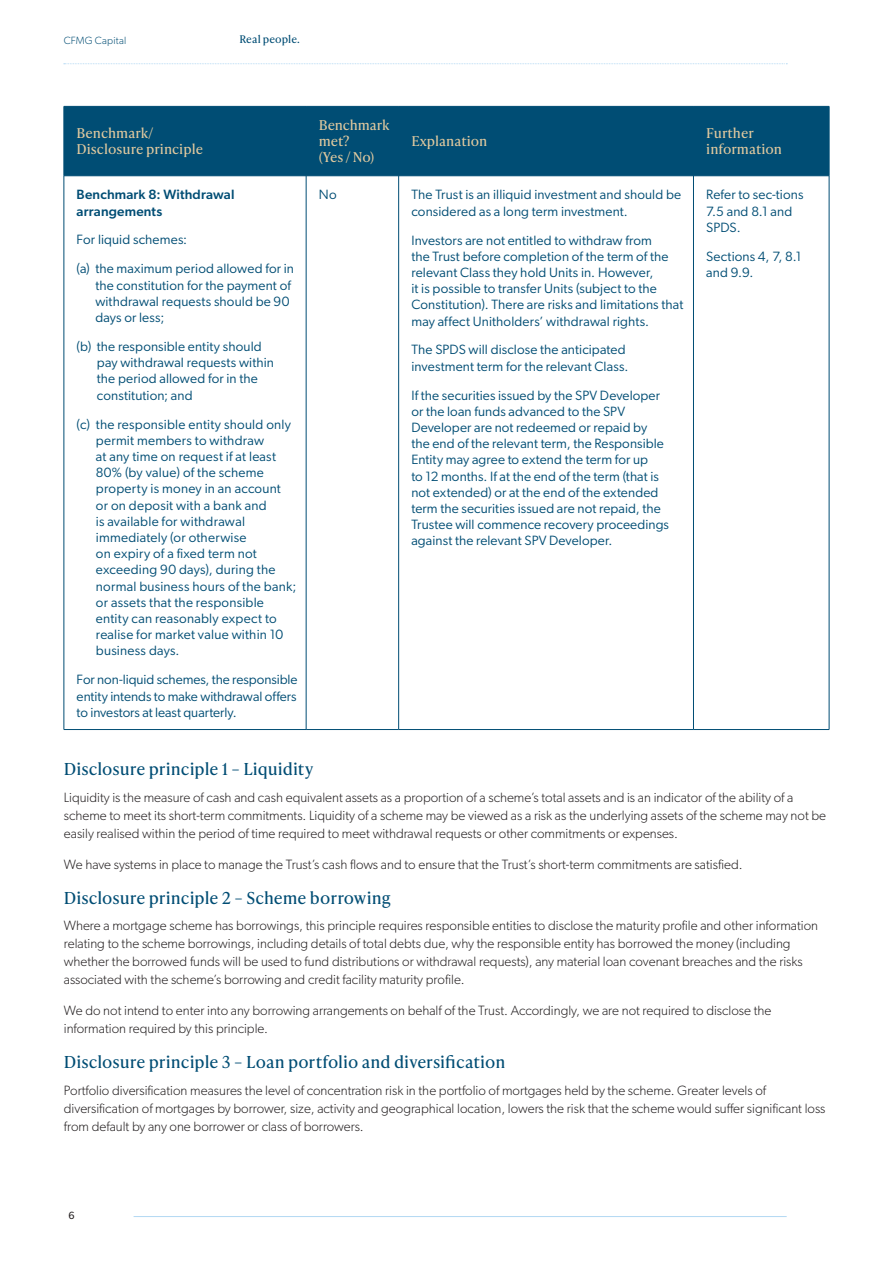
<style>
.page{position:relative;width:893px;height:1263px;background:#fff}
.page>*{position:absolute;margin:0;border:0;box-sizing:border-box;transform-origin:0 0}
.Body_-_0_Kerning___3_Leading{font:16.5px "Ivy Presto Text";color:#004d74}
.Body_Text{font:13.5px/16.2px "Gibson";letter-spacing:.01em;color:#004d74}
.Body_-_0_Kerning___3_Leading-2{font:300 13.5px/18px "Gibson";color:#231f20}
.t1{font:13.5px/16.2px "Ivy Presto Text";color:#e0c99f}
.Body_Text-2{font:500 13.5px/16.2px "Gibson";letter-spacing:.015em;color:#004d74}
.t2{font:300 10.5px "Gibson";letter-spacing:.015em;color:#004d74}
.t3{font:10.5px "Ivy Presto Text";letter-spacing:.01em;color:#004d74}
.t4{font:10.5px "Gibson";color:#231f20}
</style>
<div class="page">
<hr style="left:134px;top:1216px;width:653px;height:1px;background:#b2d8f3">
<svg style="left:64px;top:63px;width:723px;height:1px"></svg>
<div style="left:65px;top:107px;width:764px;height:68px;background:#004d74"></div>
<hr style="left:64px;top:175px;width:242px;height:1px;background:#004d74">
<hr style="left:306px;top:175px;width:93px;height:1px;background:#004d74">
<hr style="left:399px;top:175px;width:294px;height:1px;background:#004d74">
<hr style="left:693px;top:175px;width:136px;height:1px;background:#004d74">
<hr style="left:64px;top:729px;width:242px;height:1px;background:#004d74">
<hr style="left:306px;top:729px;width:93px;height:1px;background:#004d74">
<hr style="left:399px;top:729px;width:294px;height:1px;background:#004d74">
<hr style="left:693px;top:729px;width:136px;height:1px;background:#004d74">
<hr style="left:64px;top:106px;width:242px;height:1px;background:#004d74">
<hr style="left:64px;top:106px;width:1px;height:70px;background:#004d74">
<hr style="left:64px;top:176px;width:1px;height:553px;background:#004d74">
<hr style="left:306px;top:106px;width:93px;height:1px;background:#004d74">
<hr style="left:306px;top:106px;width:1px;height:70px;background:#004d74">
<hr style="left:306px;top:176px;width:1px;height:553px;background:#004d74">
<hr style="left:399px;top:106px;width:294px;height:1px;background:#004d74">
<hr style="left:398px;top:106px;width:1px;height:70px;background:#004d74">
<hr style="left:398px;top:176px;width:1px;height:553px;background:#004d74">
<hr style="left:693px;top:106px;width:136px;height:1px;background:#004d74">
<hr style="left:693px;top:106px;width:1px;height:70px;background:#004d74">
<hr style="left:693px;top:176px;width:1px;height:553px;background:#004d74">
<hr style="left:829px;top:106px;width:1px;height:70px;background:#004d74">
<hr style="left:829px;top:176px;width:1px;height:553px;background:#004d74">
<p class="t2" style="left:64px;top:34px;width:64px">CFMG Capital</p>
<p class="t3" style="left:240px;top:32px;width:62px">Real people.</p>
<p class="t1" style="left:77px;top:125px;width:79px">Benchmark/</p>
<p class="t1" style="left:77px;top:141px;width:128px">Disclosure principle</p>
<p class="Body_Text-2" style="left:77px;top:186px;width:159px">Benchmark 8: Withdrawal arrangements</p>
<p class="Body_Text" style="left:77px;top:232px;width:112px">For liquid schemes:</p>
<p class="Body_Text" style="left:95px;top:260px;width:200px;text-indent:-19px">(a) the maximum period allowed for in the constitution for the payment of withdrawal requests should be 90 days or less;</p>
<p class="Body_Text" style="left:97px;top:338px;width:179px;text-indent:-20px">(b) the responsible entity should pay withdrawal requests within the period allowed for in the constitution; and</p>
<p class="Body_Text" style="left:96px;top:416px;width:202px;text-indent:-19px">(c) the responsible entity should only permit members to withdraw<br>at any time on request if at least<br>80% (by value) of the scheme property is money in an account or on deposit with a bank and<br>is available for withdrawal immediately (or otherwise<br>on expiry of a fixed term not exceeding 90 days), during the normal business hours of the bank; or assets that the responsible entity can reasonably expect to realise for market value within 10 business days.</p>
<p class="Body_Text" style="left:77px;top:671px;width:222px;text-align:justify">For non-liquid schemes, the responsible entity intends to make withdrawal offers to investors at least quarterly.</p>
<p class="t1" style="left:319px;top:116px;width:72px">Benchmark met?</p>
<p class="t1" style="left:319px;top:149px;width:57px">(Yes / No)</p>
<p class="t1" style="left:411px;top:133px;width:78px">Explanation</p>
<p class="t1" style="left:706px;top:125px;width:77px">Further information</p>
<p class="Body_Text" style="left:319px;top:186px;width:19px">No</p>
<p class="Body_Text" style="left:411px;top:186px;width:271px">The Trust is an illiquid investment and should be considered as a long term investment.</p>
<p class="Body_Text" style="left:411px;top:232px;width:273px">Investors are not entitled to withdraw from<br>the Trust before completion of the term of the relevant Class they hold Units in. However,<br>it is possible to transfer Units (subject to the Constitution). There are risks and limitations that may affect Unitholders’ withdrawal rights.</p>
<p class="Body_Text" style="left:411px;top:341px;width:219px">The SPDS will disclose the anticipated investment term for the relevant Class.</p>
<p class="Body_Text" style="left:411px;top:387px;width:259px">If the securities issued by the SPV Developer or the loan funds advanced to the SPV Developer are not redeemed or repaid by the end of the relevant term, the Responsible Entity may agree to extend the term for up<br>to 12 months. If at the end of the term (that is not extended) or at the end of the extended term the securities issued are not repaid, the Trustee will commence recovery proceedings against the relevant SPV Developer.</p>
<p class="Body_Text" style="left:706px;top:186px;width:99px">Refer to sec-tions<br>7.5 and 8.1 and<br>SPDS.</p>
<p class="Body_Text" style="left:706px;top:248px;width:97px">Sections 4, 7, 8.1 and 9.9.</p>
<p class="Body_-_0_Kerning___3_Leading" style="left:64px;top:757px;width:251px">Disclosure principle 1 – Liquidity</p>
<p class="Body_-_0_Kerning___3_Leading-2" style="left:64px;top:788px;width:764px">Liquidity is the measure of cash and cash equivalent assets as a proportion of a scheme’s total assets and is an indicator of the ability of a scheme to meet its short-term commitments. Liquidity of a scheme may be viewed as a risk as the underlying assets of the scheme may not be easily realised within the period of time required to meet withdrawal requests or other commitments or expenses.</p>
<p class="Body_-_0_Kerning___3_Leading-2" style="left:64px;top:855px;width:680px">We have systems in place to manage the Trust’s cash flows and to ensure that the Trust’s short-term commitments are satisfied.</p>
<p class="Body_-_0_Kerning___3_Leading" style="left:64px;top:886px;width:329px">Disclosure principle 2 – Scheme borrowing</p>
<p class="Body_-_0_Kerning___3_Leading-2" style="left:64px;top:916px;width:756px">Where a mortgage scheme has borrowings, this principle requires responsible entities to disclose the maturity profile and other information relating to the scheme borrowings, including details of total debts due, why the responsible entity has borrowed the money (including whether the borrowed funds will be used to fund distributions or withdrawal requests), any material loan covenant breaches and the risks associated with the scheme’s borrowing and credit facility maturity profile.</p>
<p class="Body_-_0_Kerning___3_Leading-2" style="left:64px;top:1001px;width:709px">We do not intend to enter into any borrowing arrangements on behalf of the Trust. Accordingly, we are not required to disclose the information required by this principle.</p>
<p class="Body_-_0_Kerning___3_Leading" style="left:64px;top:1050px;width:443px">Disclosure principle 3 – Loan portfolio and diversification</p>
<p class="Body_-_0_Kerning___3_Leading-2" style="left:64px;top:1081px;width:763px">Portfolio diversification measures the level of concentration risk in the portfolio of mortgages held by the scheme. Greater levels of diversification of mortgages by borrower, size, activity and geographical location, lowers the risk that the scheme would suffer significant loss from default by any one borrower or class of borrowers.</p>
<p class="t4" style="left:68px;top:1209px;width:8px">6</p>
</div>
